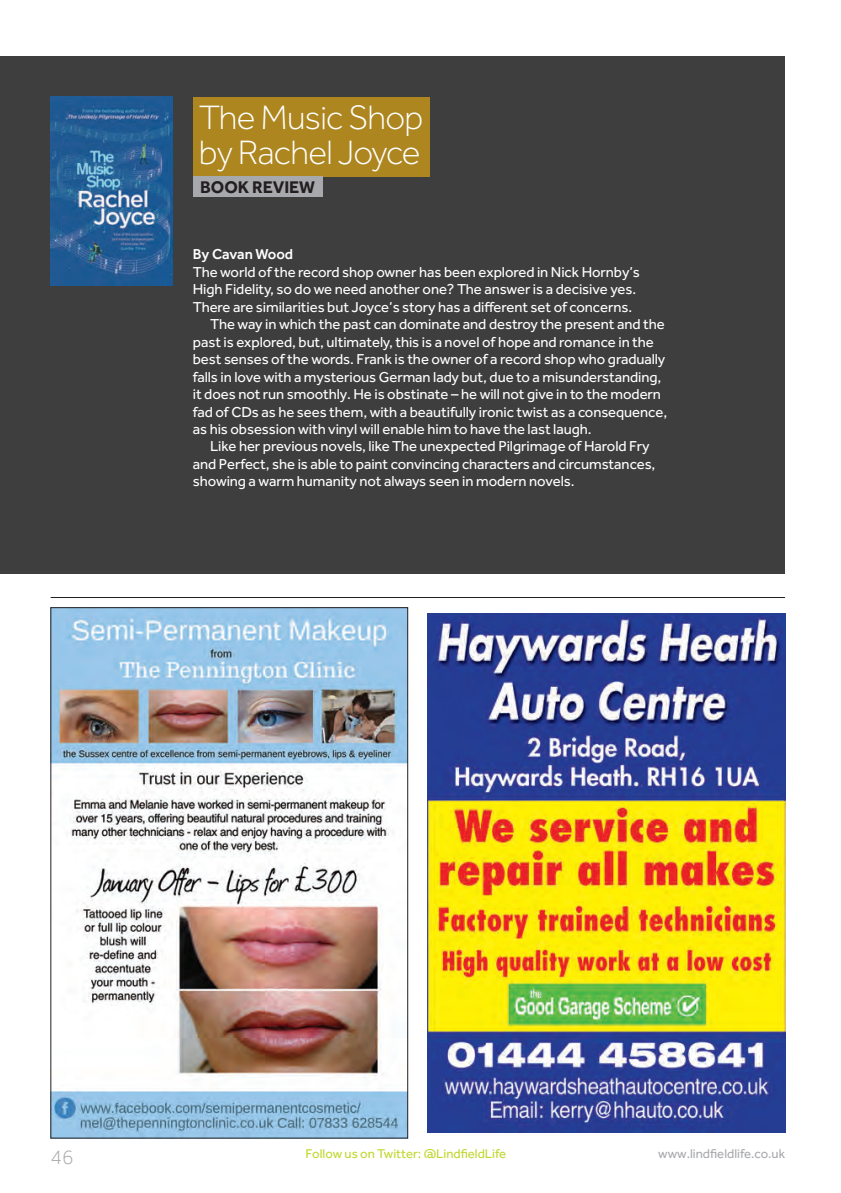
<style>
.page{position:relative;width:841px;height:1193px;background:#fff}
.page>*{position:absolute;margin:0;border:0;box-sizing:border-box;transform-origin:0 0}
.t1{font:300 35px/35px "Effra";letter-spacing:-.02em;color:#fff}
.t2{font:300 21px "Effra";color:#a8a9ad}
.t3{font:700 17.5px "Effra";letter-spacing:-.005em;color:#231f20}
.t4{font:14.88px "Effra";letter-spacing:-.005em;color:#fff}
.t5{font:500 14.88px "Effra";letter-spacing:-.005em;color:#fff}
.t6{font:13.12px "Effra";color:#c1d72f}
.t7{font:13.12px "Effra";color:#a8a9ad}
</style>
<div class="page">
<img style="left:53px;top:609px;width:353px;height:527px">
<img style="left:428px;top:613px;width:357px;height:519px">
<hr style="left:51px;top:597px;width:734px;height:1px;background:#231f20">
<div style="left:0;top:57px;width:785px;height:517px;background:#3e3e3f"></div>
<img style="left:51px;top:97px;width:122px;height:188px">
<div style="left:193px;top:97px;width:236px;height:80px;background:#ad8620"></div>
<div style="left:193px;top:177px;width:130px;height:20px;background:#a8a9ad"></div>
<h1 class="t1" style="left:199px;top:100px;width:226px">The Music Shop by Rachel Joyce</h1>
<p class="t3" style="left:200px;top:176px;width:116px">BOOK REVIEW</p>
<p class="t5" style="left:193px;top:245px;width:102px">By Cavan Wood</p>
<p class="t4" style="left:193px;top:263px;width:448px">The world of the record shop owner has been explored in Nick Hornby’s</p>
<p class="t4" style="left:193px;top:280px;width:445px">High Fidelity, so do we need another one? The answer is a decisive yes.</p>
<p class="t4" style="left:193px;top:298px;width:441px">There are similarities but Joyce’s story has a different set of concerns.</p>
<p class="t4" style="left:210px;top:315px;width:456px">The way in which the past can dominate and destroy the present and the</p>
<p class="t4" style="left:193px;top:333px;width:462px">past is explored, but, ultimately, this is a novel of hope and romance in the</p>
<p class="t4" style="left:193px;top:350px;width:474px">best senses of the words. Frank is the owner of a record shop who gradually</p>
<p class="t4" style="left:193px;top:368px;width:470px">falls in love with a mysterious German lady but, due to a misunderstanding,</p>
<p class="t4" style="left:193px;top:385px;width:469px">it does not run smoothly. He is obstinate – he will not give in to the modern</p>
<p class="t4" style="left:193px;top:403px;width:476px">fad of CDs as he sees them, with a beautifully ironic twist as a consequence,</p>
<p class="t4" style="left:193px;top:420px;width:400px">as his obsession with vinyl will enable him to have the last laugh.</p>
<p class="t4" style="left:210px;top:438px;width:441px">Like her previous novels, like The unexpected Pilgrimage of Harold Fry</p>
<p class="t4" style="left:193px;top:455px;width:464px">and Perfect, she is able to paint convincing characters and circumstances,</p>
<p class="t4" style="left:193px;top:473px;width:383px">showing a warm humanity not always seen in modern novels.</p>
<h2 class="t2" style="left:51px;top:1145px;width:24px">46</h2>
<p class="t6" style="left:305px;top:1146px;width:202px">Follow us on Twitter: @LindfieldLife</p>
<p class="t7" style="left:658px;top:1146px;width:128px">www.lindfieldlife.co.uk</p>
</div>
